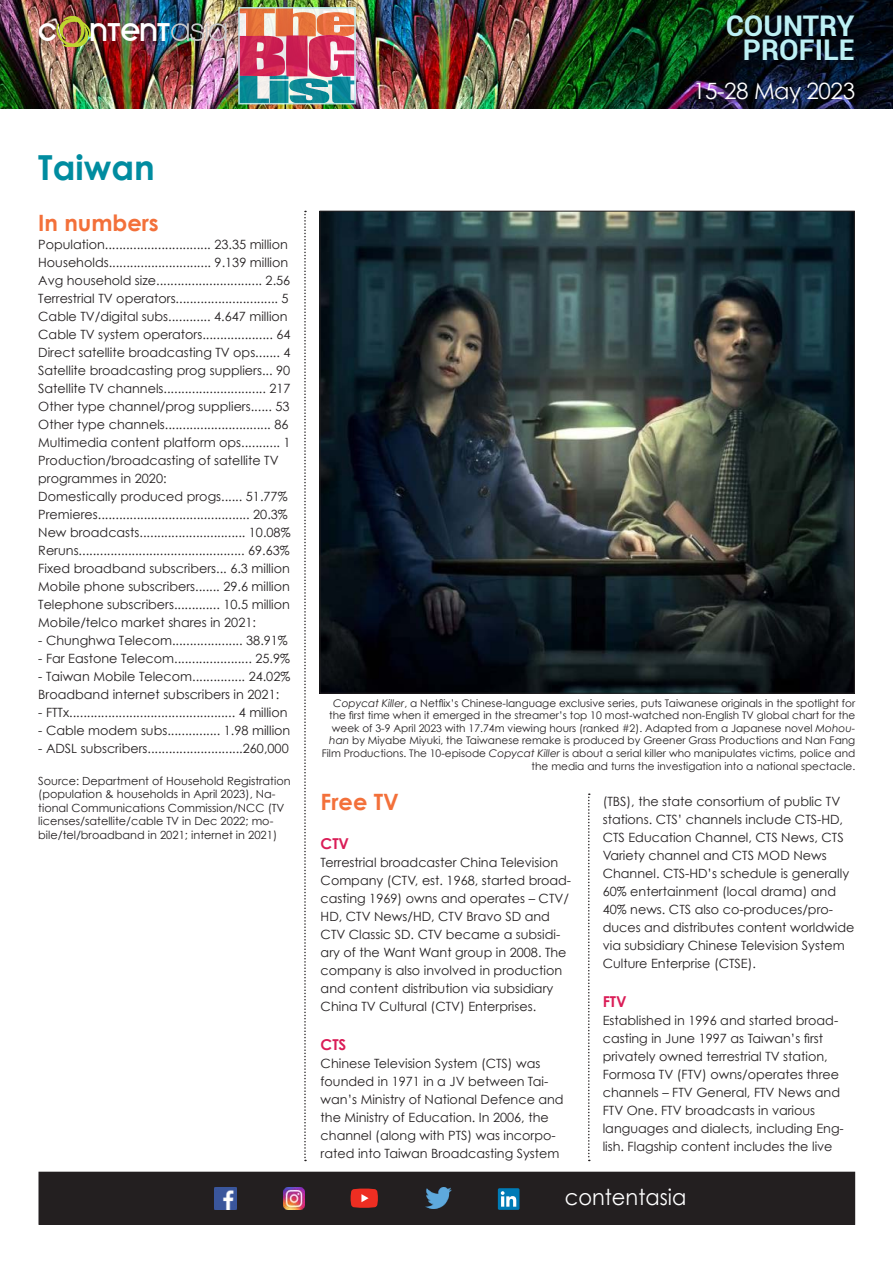
<style>
.page{position:relative;width:893px;height:1263px;background:#fff}
.page>*{position:absolute;margin:0;border:0;box-sizing:border-box;transform-origin:0 0}
.t1{font:700 34.5px "Century Gothic";color:#008ca0}
.t2{font:28.65px "Kravitz Extra Thermal";color:#fff}
.t3{font:700 28.5px/24px "Roboto";color:#bdf0f4;text-align:right}
.t4{font:700 22.5px "Century Gothic";color:#f3703a}
.t5{font:22.5px "Century Gothic";letter-spacing:-.02em;color:#fff}
.t6{font:22.05px "Century Gothic";color:#fff;scale:.95 1}
.t7{font:700 15px "Century Gothic";color:#da1d57}
.t8{font:12.75px/18px "Century Gothic";color:#231f20}
.t9{font:11.25px/13.5px "Century Gothic";color:#231f20}
.t10{font:10.5px/12.6px "Century Gothic";color:#231f20;text-align:right}
.s1{font-style:italic}
</style>
<div class="page">
<img style="left:322px;top:213px;width:531px;height:478px">
<svg style="left:304px;top:211px;width:2px;height:950px"></svg>
<svg style="left:588px;top:793px;width:2px;height:368px"></svg>
<div style="left:39px;top:1172px;width:816px;height:52px;background:#231f20"></div>
<div style="left:39px;top:1172px;width:816px;height:53px;border:1px solid #231f20"></div>
<img style="left:426px;top:1187px;width:25px;height:21px">
<div style="left:498px;top:1188px;width:21px;height:22px;background:#007bb6;border-radius:2px"></div>
<svg style="left:501px;top:1191px;width:19px;height:16px"></svg>
<img style="left:214px;top:1188px;width:22px;height:22px">
<img style="left:283px;top:1188px;width:22px;height:21px">
<svg style="left:351px;top:1188px;width:27px;height:20px"></svg>
<img style="left:0;top:0;width:893px;height:108px">
<svg style="left:171px;top:23px;width:55px;height:18px"></svg>
<svg style="left:55px;top:15px;width:36px;height:33px"></svg>
<svg style="left:241px;top:10px;width:112px;height:91px;background:#b5747e"></svg>
<div style="left:238px;top:7px;width:118px;height:97px;border:2px solid #bdf0f4"></div>
<h2 class="t2" style="left:38px;top:14px;width:134px">C NTENT</h2>
<h3 class="t3" style="left:726px;top:13px;width:130px">COUNTRY<br>PROFILE</h3>
<h3 class="t5" style="left:693px;top:77px;width:163px">15-28 May 2023</h3>
<h1 class="t1" style="left:38px;top:146px;width:118px">Taiwan</h1>
<h3 class="t4" style="left:38px;top:209px;width:122px">In numbers</h3>
<p class="t8" style="left:38px;top:235px;width:254px">Population.............................. 23.35 million Households............................. 9.139 million Avg household size.............................. 2.56<br>Terrestrial TV operators............................. 5<br>Cable TV/digital subs............ 4.647 million Cable TV system operators.................... 64<br>Direct satellite broadcasting TV ops....... 4<br>Satellite broadcasting prog suppliers... 90<br>Satellite TV channels............................. 217<br>Other type channel/prog suppliers...... 53<br>Other type channels.............................. 86<br>Multimedia content platform ops........... 1<br>Production/broadcasting of satellite TV programmes in 2020:<br>Domestically produced progs...... 51.77% Premieres........................................... 20.3% New broadcasts.............................. 10.08% Reruns............................................... 69.63% Fixed broadband subscribers... 6.3 million Mobile phone subscribers....... 29.6 million Telephone subscribers............. 10.5 million Mobile/telco market shares in 2021:</p>
<p class="t8" style="left:38px;top:631px;width:251px">- Chunghwa Telecom.................... 38.91%</p>
<p class="t8" style="left:38px;top:649px;width:253px">- Far Eastone Telecom...................... 25.9%</p>
<p class="t8" style="left:38px;top:667px;width:254px">- Taiwan Mobile Telecom............... 24.02%<br>Broadband internet subscribers in 2021:</p>
<p class="t8" style="left:38px;top:703px;width:251px">- FTTx............................................... 4 million</p>
<p class="t8" style="left:38px;top:721px;width:254px">- Cable modem subs............... 1.98 million</p>
<p class="t8" style="left:38px;top:739px;width:252px">- ADSL subscribers...........................260,000</p>
<p class="t9" style="left:38px;top:774px;width:254px">Source: Department of Household Registration (population &amp; households in April 2023), Na&shy;tional Communications Commission/NCC (TV licenses/satellite/cable TV in Dec 2022; mo&shy;bile/tel/broadband in 2021; internet in 2021)</p>
<p class="t10" style="left:322px;top:696px;width:535px"><span class="s1">Copycat Killer</span>, a Netflix’s Chinese-language exclusive series, puts Taiwanese originals in the spotlight for the first time when it emerged in the streamer’s top 10 most-watched non-English TV global chart for the week of 3-9 April 2023 with 17.74m viewing hours (ranked #2). Adapted from a Japanese novel <span class="s1">Mohou&shy;han</span> by Miyabe Miyuki, the Taiwanese remake is produced by Greener Grass Productions and Nan Fang Film Productions. The 10-episode <span class="s1">Copycat Killer</span> is about a serial killer who manipulates victims, police and the media and turns the investigation into a national spectacle.</p>
<h3 class="t4" style="left:321px;top:788px;width:80px">Free TV</h3>
<p class="t7" style="left:321px;top:834px;width:30px">CTV</p>
<p class="t8" style="left:321px;top:854px;width:252px">Terrestrial broadcaster China Television Company (CTV, est. 1968, started broad&shy;casting 1969) owns and operates – CTV/ HD, CTV News/HD, CTV Bravo SD and CTV Classic SD. CTV became a subsidi&shy;ary of the Want Want group in 2008. The company is also involved in production and content distribution via subsidiary China TV Cultural (CTV) Enterprises.</p>
<p class="t7" style="left:321px;top:1035px;width:27px">CTS</p>
<p class="t8" style="left:321px;top:1055px;width:245px">Chinese Television System (CTS) was founded in 1971 in a JV between Tai&shy;wan’s Ministry of National Defence and the Ministry of Education. In 2006, the channel (along with PTS) was incorpo&shy;rated into Taiwan Broadcasting System</p>
<p class="t8" style="left:603px;top:792px;width:253px">(TBS), the state consortium of public TV stations. CTS’ channels include CTS-HD, CTS Education Channel, CTS News, CTS Variety channel and CTS MOD News Channel. CTS-HD’s schedule is generally 60% entertainment (local drama) and 40% news. CTS also co-produces/pro&shy;duces and distributes content worldwide via subsidiary Chinese Television System Culture Enterprise (CTSE).</p>
<p class="t7" style="left:603px;top:992px;width:25px">FTV</p>
<p class="t8" style="left:603px;top:1011px;width:243px">Established in 1996 and started broad&shy;casting in June 1997 as Taiwan’s first privately owned terrestrial TV station, Formosa TV (FTV) owns/operates three channels – FTV General, FTV News and FTV One. FTV broadcasts in various languages and dialects, including Eng&shy;lish. Flagship content includes the live</p>
<h3 class="t6" style="left:565px;top:1184px;width:129px">contentasia</h3>
</div>
